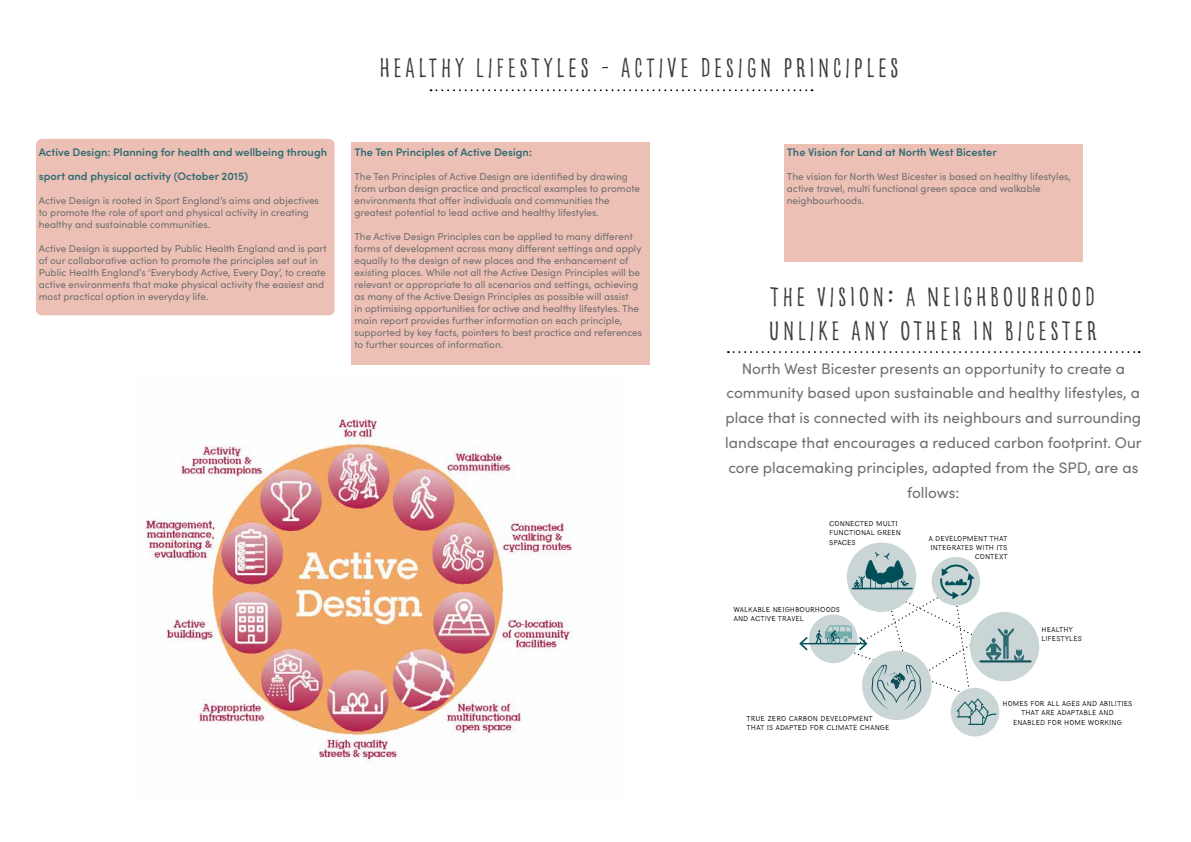
<style>
.page{position:relative;width:1191px;height:842px;background:#fff}
.page>*{position:absolute;margin:0;border:0;box-sizing:border-box;transform-origin:0 0}
.t1{font:28.7px/34.4px "Goodlife Sans Condensed";letter-spacing:.1em;color:#3c3c3b}
.t2{font:15.3px/24.9px "Sofia Pro";color:#706f6f;text-align:center}
.t3{font:600 11px/24px "Sofia Pro";color:#2e6c73}
.t4{font:10px/12px "Sofia Pro";color:#706f6f}
.t5{font:7.6px/9.1px "Goodlife Sans";color:#000}
</style>
<div class="page">
<svg style="left:430px;top:89px;width:382px;height:2px"></svg>
<div style="left:36px;top:139px;width:298px;height:176px;background:#edc0b5;border-radius:6px"></div>
<svg style="left:728px;top:351px;width:411px;height:2px"></svg>
<div style="left:784px;top:145px;width:298px;height:117px;background:#edc0b5"></div>
<div style="left:351px;top:142px;width:299px;height:222px;background:#edc0b5"></div>
<div style="left:846px;top:542px;width:70px;height:70px;background:#cad5d6;border-radius:50%"></div>
<div style="left:809px;top:614px;width:48px;height:49px;background:#cad5d6;border-radius:50%"></div>
<hr style="left:802px;top:643px;width:62px;height:1px;background:#00505a">
<svg style="left:799px;top:637px;width:8px;height:13px"></svg>
<div style="left:969px;top:612px;width:70px;height:69px;background:#cad5d6;border-radius:50%"></div>
<hr style="left:980px;top:660px;width:50px;height:2px;background:#0e4e58">
<div style="left:950px;top:688px;width:49px;height:48px;background:#cad5d6;border-radius:50%"></div>
<svg style="left:815px;top:552px;width:208px;height:173px"></svg>
<img style="left:145px;top:416px;width:428px;height:346px">
<h1 class="t1" style="left:379px;top:51px;width:521px">HEALTHY LIFESTYLES - ACTIVE DESIGN PRINCIPLES</h1>
<p class="t3" style="left:39px;top:139px;width:290px">Active Design: Planning for health and wellbeing through sport and physical activity (October 2015)</p>
<p class="t4" style="left:39px;top:194px;width:282px">Active Design is rooted in Sport England’s aims and objectives to promote the role of sport and physical activity in creating healthy and sustainable communities.</p>
<p class="t4" style="left:39px;top:242px;width:289px">Active Design is supported by Public Health England and is part of our collaborative action to promote the principles set out in Public Health England’s ‘Everybody Active, Every Day’, to create active environments that make physical activity the easiest and most practical option in everyday life.</p>
<p class="t3" style="left:354px;top:139px;width:179px">The Ten Principles of Active Design:</p>
<p class="t4" style="left:354px;top:170px;width:287px">The Ten Principles of Active Design are identified by drawing from urban design practice and practical examples to promote environments that offer individuals and communities the greatest potential to lead active and healthy lifestyles.</p>
<p class="t4" style="left:354px;top:230px;width:289px">The Active Design Principles can be applied to many different forms of development across many different settings and apply equally to the design of new places and the enhancement of existing places. While not all the Active Design Principles will be relevant or appropriate to all scenarios and settings, achieving as many of the Active Design Principles as possible will assist<br>in optimising opportunities for active and healthy lifestyles. The main report provides further information on each principle, supported by key facts, pointers to best practice and references to further sources of information.</p>
<p class="t3" style="left:787px;top:139px;width:211px">The Vision for Land at North West Bicester</p>
<p class="t4" style="left:787px;top:170px;width:286px">The vision for North West Bicester is based on healthy lifestyles, active travel, multi functional green space and walkable neighbourhoods.</p>
<h1 class="t1" style="left:768px;top:280px;width:330px">THE VISION: A NEIGHBOURHOOD<br>UNLIKE ANY OTHER IN BICESTER</h1>
<p class="t2" style="left:725px;top:355px;width:418px">North West Bicester presents an opportunity to create a community based upon sustainable and healthy lifestyles, a place that is connected with its neighbours and surrounding landscape that encourages a reduced carbon footprint. Our core placemaking principles, adapted from the SPD, are as follows:</p>
<p class="t5" style="left:829px;top:520px;width:74px">CONNECTED MULTI<br>FUNCTIONAL GREEN<br>SPACES</p>
<p class="t5" style="left:733px;top:605px;width:108px">WALKABLE NEIGHBOURHOODS<br>AND ACTIVE TRAVEL</p>
<p class="t5" style="left:746px;top:714px;width:144px">TRUE ZERO CARBON DEVELOPMENT<br>THAT IS ADAPTED FOR CLIMATE CHANGE</p>
<p class="t5" style="left:928px;top:534px;width:81px;text-align:right">A DEVELOPMENT THAT<br>INTEGRATES WITH ITS<br>CONTEXT</p>
<p class="t5" style="left:1041px;top:625px;width:42px">HEALTHY<br>LIFESTYLES</p>
<p class="t5" style="left:1002px;top:699px;width:131px;text-align:center">HOMES FOR ALL AGES AND ABILITIES<br>THAT ARE ADAPTABLE AND<br>ENABLED FOR HOME WORKING</p>
</div>
